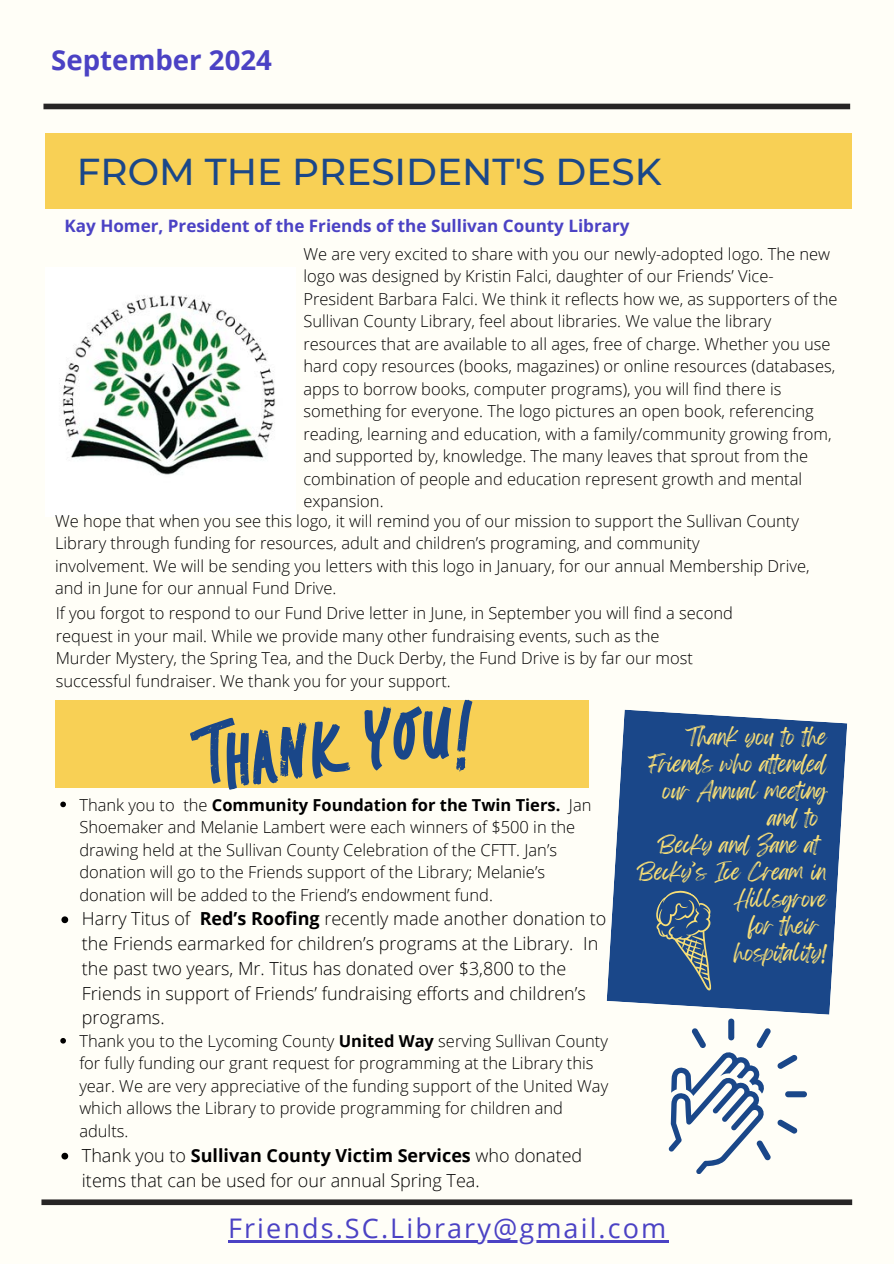
<style>
.page{position:relative;width:894px;height:1264px;background:#fff}
.page>*{position:absolute;margin:0;border:0;box-sizing:border-box;transform-origin:0 0}
.t1{font:500 37.35px "Montserrat";color:#1a4789}
.t2{font:700 27.6px "Open Sans";color:#4b42c4}
.t3{font:27px "Open Sans";letter-spacing:.08em;color:#4b42c4}
.t4{font:19.5px "Feeling Passionate";color:#f8df77}
.t5{font:300 18px/24.8px "Open Sans";color:#000}
.t6{font:700 18px "Open Sans";color:#000}
.t7{font:700 17.1px "Open Sans";color:#4b42c4}
.t8{font:300 16.5px/22.5px "Open Sans";color:#000}
.s1{font-weight:700}
.s2{font-weight:300}
</style>
<div class="page">
<div style="left:0;top:0;width:893px;height:1263px;background:#fffef7"></div>
<div style="left:43px;top:104px;width:806px;height:5px;background:#272525"></div>
<div style="left:41px;top:1199px;width:810px;height:5px;background:#272525"></div>
<div style="left:45px;top:134px;width:806px;height:75px;background:#f8d055"></div>
<img style="left:59px;top:295px;width:216px;height:180px">
<div style="left:56px;top:699px;width:532px;height:88px;background:#f8d055"></div>
<svg style="left:189px;top:699px;width:288px;height:91px"></svg>
<svg style="left:777px;top:1055px;width:20px;height:13px"></svg>
<svg style="left:668px;top:1027px;width:102px;height:146px"></svg>
<svg style="left:777px;top:1119px;width:20px;height:14px"></svg>
<div style="left:785px;top:1091px;width:21px;height:6px;background:#1a4789;border-radius:3px"></div>
<div style="left:728px;top:1018px;width:6px;height:22px;background:#1a4789;border-radius:3px"></div>
<hr style="left:228px;top:1240px;width:440px;height:2px;background:#4b42c4">
<svg style="left:60px;top:801px;width:6px;height:6px"></svg>
<svg style="left:61px;top:916px;width:7px;height:7px"></svg>
<svg style="left:60px;top:1038px;width:6px;height:5px"></svg>
<svg style="left:61px;top:1152px;width:7px;height:7px"></svg>
<svg style="left:606px;top:709px;width:241px;height:305px;background:#396098"></svg>
<svg style="left:633px;top:881px;width:116px;height:111px;background:#2a5287"></svg>
<h1 class="t2" style="left:51px;top:41px;width:222px">September 2024</h1>
<p class="t1" style="left:77px;top:149px;width:586px">FROM THE PRESIDENT'S DESK</p>
<p class="t7" style="left:64px;top:213px;width:566px">Kay Homer, President of the Friends of the Sullivan County Library</p>
<p class="t8" style="left:303px;top:242px;width:535px">We are very excited to share with you our newly-adopted logo. The new logo was designed by Kristin Falci, daughter of our Friends’ Vice-President Barbara Falci. We think it reflects how we, as supporters of the Sullivan County Library, feel about libraries. We value the library resources that are available to all ages, free of charge. Whether you use hard copy resources (books, magazines) or online resources (databases, apps to borrow books, computer programs), you will find there is something for everyone. The logo pictures an open book, referencing reading, learning and education, with a family/community growing from, and supported by, knowledge. The many leaves that sprout from the combination of people and education represent growth and mental expansion.</p>
<p class="t8" style="left:55px;top:509px;width:745px">We hope that when you see this logo, it will remind you of our mission to support the Sullivan County<br>Library through funding for resources, adult and children’s programing, and community</p>
<p class="t8" style="left:55px;top:554px;width:755px">involvement. We will be sending you letters with this logo in January, for our annual Membership Drive, and in June for our annual Fund Drive.</p>
<p class="t8" style="left:56px;top:601px;width:678px">If you forgot to respond to our Fund Drive letter in June, in September you will find a second</p>
<p class="t8" style="left:56px;top:624px;width:605px">request in your mail. While we provide many other fundraising events, such as the</p>
<p class="t8" style="left:56px;top:646px;width:638px">Murder Mystery, the Spring Tea, and the Duck Derby, the Fund Drive is by far our most</p>
<p class="t8" style="left:56px;top:669px;width:396px">successful fundraiser. We thank you for your support.</p>
<p class="t8" style="left:79px;top:793px;width:513px">Thank you to the <span class="s1">Community Foundation for the Twin Tiers.</span> Jan Shoemaker and Melanie Lambert were each winners of $500 in the drawing held at the Sullivan County Celebration of the CFTT. Jan’s donation will go to the Friends support of the Library; Melanie’s</p>
<p class="t8" style="left:79px;top:883px;width:415px">donation will be added to the Friend’s endowment fund.</p>
<p class="t5" style="left:82px;top:906px;width:526px">Harry Titus of <span class="s1">Red’s Roofing</span> recently made another donation to the Friends earmarked for children’s programs at the Library. In the past two years, Mr. Titus has donated over $3,800 to the Friends in support of Friends’ fundraising efforts and children’s</p>
<h4 class="t5" style="left:82px;top:1005px;width:84px">programs.</h4>
<h4 class="t8" style="left:79px;top:1029px;width:530px">Thank you to the Lycoming County <span class="s1">United Way</span> serving Sullivan County for fully funding our grant request for programming at the Library this year. We are very appreciative of the funding support of the United Way which allows the Library to provide programming for children and adults.</h4>
<h4 class="t6" style="left:82px;top:1142px;width:502px"><span class="s2">Thank you to</span> Sullivan County Victim Services <span class="s2">who donated</span></h4>
<p class="t5" style="left:82px;top:1167px;width:399px">items that can be used for our annual Spring Tea.</p>
<p class="t4" style="left:685px;top:721px;width:143px">Thank you to the</p>
<p class="t4" style="left:648px;top:748px;width:180px">Friends who attended</p>
<p class="t4" style="left:662px;top:775px;width:165px">our Annual meeting</p>
<p class="t4" style="left:768px;top:802px;width:52px">and to</p>
<p class="t4" style="left:657px;top:829px;width:163px">Becky and Zane at</p>
<p class="t4" style="left:636px;top:856px;width:191px">Becky’s Ice Cream in</p>
<p class="t4" style="left:733px;top:883px;width:94px">Hillsgrove</p>
<p class="t4" style="left:748px;top:910px;width:71px">for their</p>
<p class="t4" style="left:734px;top:937px;width:94px">hospitality!</p>
<h5 class="t3" style="left:228px;top:1209px;width:440px">Friends.SC.Library@gmail.com</h5>
</div>
